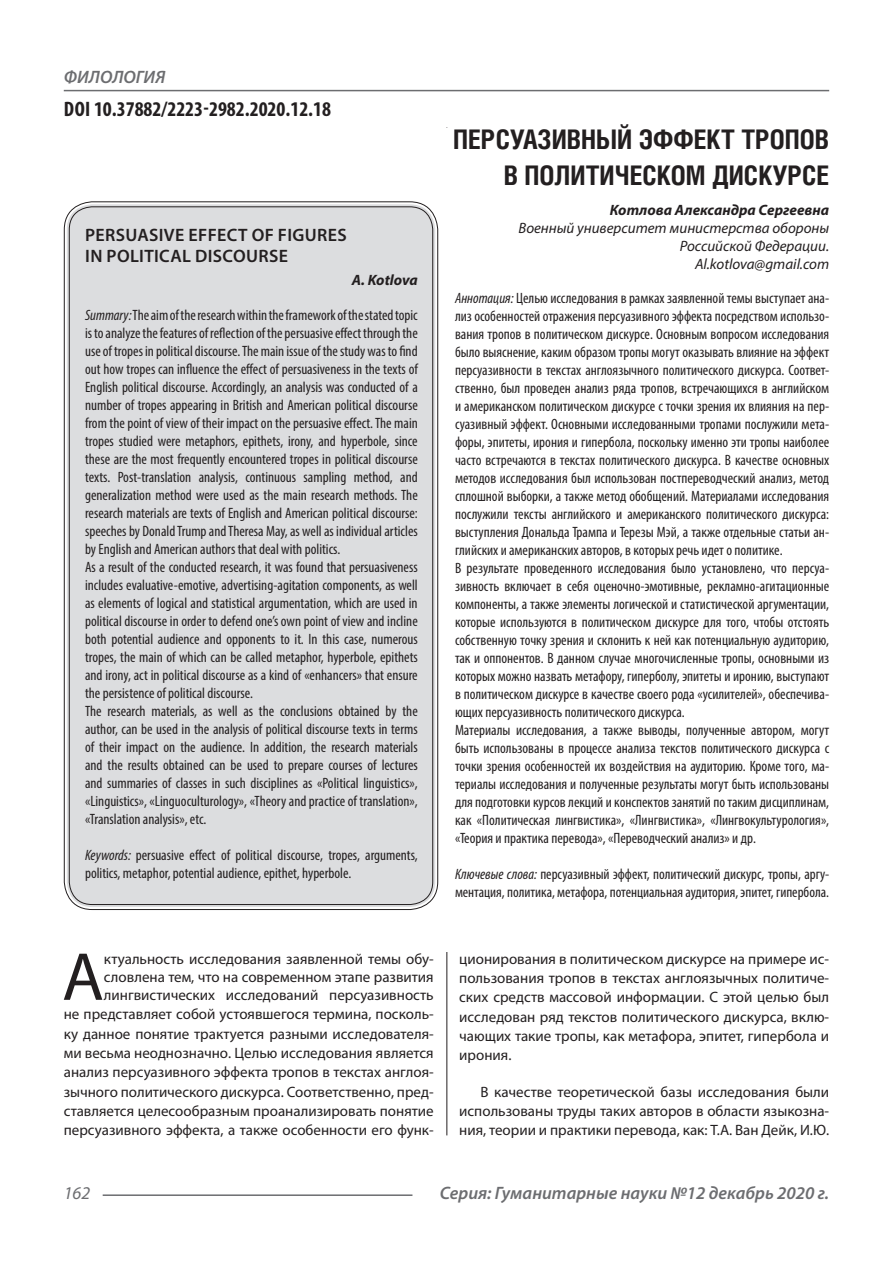
<style>
.page{position:relative;width:893px;height:1263px;background:#fff}
.page>*{position:absolute;margin:0;border:0;box-sizing:border-box;transform-origin:0 0}
.Статья_текст_первый{font:68.4px "Myriad Pro";color:#231f20}
.Статья_название{font:700 27px "Helios Cond C";color:#231f20}
.ДОИ{font:700 condensed 21px "Myriad Pro";color:#231f20}
.t1{font:italic 600 18px "Myriad Pro";color:#6c6d70}
.Статья_название_англ{font:600 18px "Myriad Pro";letter-spacing:.02em;color:#231f20}
.t2{font:italic 18px "Myriad Pro";color:#6c6d70}
.Статья_аннотация_тек{font:condensed 15px/18px "Myriad Pro";color:#231f20;text-align:justify}
.Статья_аннотация_анг{font:condensed 15px/18px "Myriad Pro";color:#231f20;text-align:justify}
.Статья_текст_первый-2{font:15px/19.4px "Myriad Pro";color:#231f20;text-align:justify}
.Статья_текст{font:15px/19.4px "Myriad Pro";color:#231f20;text-align:justify}
.Статья_автор_инфо{font:italic 15px/18px "Myriad Pro";color:#231f20;text-align:right}
.Статья_автор_фио_рус{font:italic 700 15px "Myriad Pro";color:#231f20}
.Статья_автор_англ{font:italic 700 15px "Myriad Pro";letter-spacing:-.005em;color:#231f20}
.s1{font-style:italic}
</style>
<div class="page">
<hr style="left:446px;top:128px;width:1px;height:1007px;background:#231f20">
<hr style="left:103px;top:1194px;width:309px;height:2px;background:#6c6d70">
<hr style="left:64px;top:90px;width:765px;height:1px;background:#6c6d70">
<div style="left:67px;top:204px;width:368px;height:703px;background:#dcdddf;border-radius:26px"></div>
<p class="t1" style="left:64px;top:66px;width:103px">ФИЛОЛОГИЯ</p>
<p class="ДОИ" style="left:64px;top:96px;width:269px">DOI 10.37882/2223-2982.2020.12.18</p>
<p class="Статья_название_англ" style="left:85px;top:223px;width:263px">PERSUASIVE EFFECT OF FIGURES</p>
<p class="Статья_название_англ" style="left:85px;top:245px;width:204px">IN POLITICAL DISCOURSE</p>
<p class="Статья_автор_англ" style="left:352px;top:270px;width:67px">A. Kotlova</p>
<p class="Статья_аннотация_анг" style="left:85px;top:305px;width:334px"><span class="s1">Summary:</span> The aim of the research within the framework of the stated topic is to analyze the features of reflection of the persuasive effect through the use of tropes in political discourse. The main issue of the study was to find out how tropes can influence the effect of persuasiveness in the texts of English political discourse. Accordingly, an analysis was conducted of a number of tropes appearing in British and American political discourse from the point of view of their impact on the persuasive effect. The main tropes studied were metaphors, epithets, irony, and hyperbole, since these are the most frequently encountered tropes in political discourse texts. Post-translation analysis, continuous sampling method, and generalization method were used as the main research methods. The research materials are texts of English and American political discourse: speeches by Donald Trump and Theresa May, as well as individual articles by English and American authors that deal with politics.</p>
<p class="Статья_аннотация_анг" style="left:85px;top:557px;width:334px">As a result of the conducted research, it was found that persuasiveness includes evaluative-emotive, advertising-agitation components, as well as elements of logical and statistical argumentation, which are used in political discourse in order to defend one’s own point of view and incline both potential audience and opponents to it. In this case, numerous tropes, the main of which can be called metaphor, hyperbole, epithets and irony, act in political discourse as a kind of «enhancers» that ensure the persistence of political discourse.</p>
<p class="Статья_аннотация_анг" style="left:85px;top:701px;width:334px">The research materials, as well as the conclusions obtained by the author, can be used in the analysis of political discourse texts in terms of their impact on the audience. In addition, the research materials and the results obtained can be used to prepare courses of lectures and summaries of classes in such disciplines as «Political linguistics», «Linguistics», «Linguoculturology», «Theory and practice of translation», «Translation analysis», etc.</p>
<p class="Статья_аннотация_анг" style="left:85px;top:845px;width:334px"><span class="s1">Keywords:</span> persuasive effect of political discourse, tropes, arguments, politics, metaphor, potential audience, epithet, hyperbole.</p>
<p class="Статья_текст_первый" style="left:62px;top:935px;width:43px">А</p>
<p class="Статья_текст_первый-2" style="left:104px;top:949px;width:331px;line-height:18px">ктуальность исследования заявленной темы обу&shy;словлена тем, что на современном этапе развития лингвистических исследований персуазивность</p>
<p class="Статья_текст_первый-2" style="left:64px;top:1004px;width:371px">не представляет собой устоявшегося термина, посколь&shy;ку данное понятие трактуется разными исследователя&shy;ми весьма неоднозначно. Целью исследования является анализ персуазивного эффекта тропов в текстах англоя&shy;зычного политического дискурса. Соответственно, пред&shy;ставляется целесообразным проанализировать понятие персуазивного эффекта, а также особенности его функ-</p>
<p class="Статья_название" style="left:453px;top:124px;width:377px">ПЕРСУАЗИВНЫЙ ЭФФЕКТ ТРОПОВ</p>
<p class="Статья_название" style="left:504px;top:160px;width:327px">В ПОЛИТИЧЕСКОМ ДИСКУРСЕ</p>
<p class="Статья_автор_фио_рус" style="left:610px;top:200px;width:221px">Котлова Александра Сергеевна</p>
<p class="Статья_автор_инфо" style="left:519px;top:218px;width:312px">Военный университет министерства обороны<br>Российской Федерации.</p>
<p class="Статья_автор_инфо" style="left:695px;top:254px;width:136px">Al.kotlova@gmail.com</p>
<p class="Статья_аннотация_тек" style="left:455px;top:288px;width:376px"><span class="s1">Аннотация:</span> Целью исследования в рамках заявленной темы выступает ана&shy;лиз особенностей отражения персуазивного эффекта посредством использо&shy;вания тропов в политическом дискурсе. Основным вопросом исследования было выяснение, каким образом тропы могут оказывать влияние на эффект персуазивности в текстах англоязычного политического дискурса. Соответ&shy;ственно, был проведен анализ ряда тропов, встречающихся в английском и американском политическом дискурсе с точки зрения их влияния на пер&shy;суазивный эффект. Основными исследованными тропами послужили мета&shy;форы, эпитеты, ирония и гипербола, поскольку именно эти тропы наиболее часто встречаются в текстах политического дискурса. В качестве основных методов исследования был использован постпереводческий анализ, метод сплошной выборки, а также метод обобщений. Материалами исследования послужили тексты английского и американского политического дискурса: выступления Дональда Трампа и Терезы Мэй, а также отдельные статьи ан&shy;глийских и американских авторов, в которых речь идет о политике.</p>
<p class="Статья_аннотация_тек" style="left:455px;top:558px;width:376px">В результате проведенного исследования было установлено, что персуа&shy;зивность включает в себя оценочно-эмотивные, рекламно-агитационные компоненты, а также элементы логической и статистической аргументации, которые используются в политическом дискурсе для того, чтобы отстоять собственную точку зрения и склонить к ней как потенциальную аудиторию, так и оппонентов. В данном случае многочисленные тропы, основными из которых можно назвать метафору, гиперболу, эпитеты и иронию, выступают в политическом дискурсе в качестве своего рода «усилителей», обеспечива&shy;ющих персуазивность политического дискурса.</p>
<p class="Статья_аннотация_тек" style="left:455px;top:720px;width:376px">Материалы исследования, а также выводы, полученные автором, могут быть использованы в процессе анализа текстов политического дискурса с точки зрения особенностей их воздействия на аудиторию. Кроме того, ма&shy;териалы исследования и полученные результаты могут быть использованы для подготовки курсов лекций и конспектов занятий по таким дисциплинам, как «Политическая лингвистика», «Лингвистика», «Лингвокультурология», «Теория и практика перевода», «Переводческий анализ» и др.</p>
<p class="Статья_аннотация_тек" style="left:455px;top:864px;width:376px"><span class="s1">Ключевые слова:</span> персуазивный эффект, политический дискурс, тропы, аргу&shy;ментация, политика, метафора, потенциальная аудитория, эпитет, гипербола.</p>
<p class="Статья_текст_первый-2" style="left:459px;top:949px;width:371px">ционирования в политическом дискурсе на примере ис&shy;пользования тропов в текстах англоязычных политиче&shy;ских средств массовой информации. С этой целью был исследован ряд текстов политического дискурса, вклю&shy;чающих такие тропы, как метафора, эпитет, гипербола и ирония.</p>
<p class="Статья_текст" style="left:459px;top:1082px;width:371px;text-indent:21px">В качестве теоретической базы исследования были использованы труды таких авторов в области языкозна&shy;ния, теории и практики перевода, как: Т.А. Ван Дейк, И.Ю.</p>
<p class="t2" style="left:64px;top:1182px;width:28px">162</p>
<p class="t1" style="left:440px;top:1182px;width:391px">Серия: Гуманитарные науки №12 декабрь 2020 г.</p>
</div>
